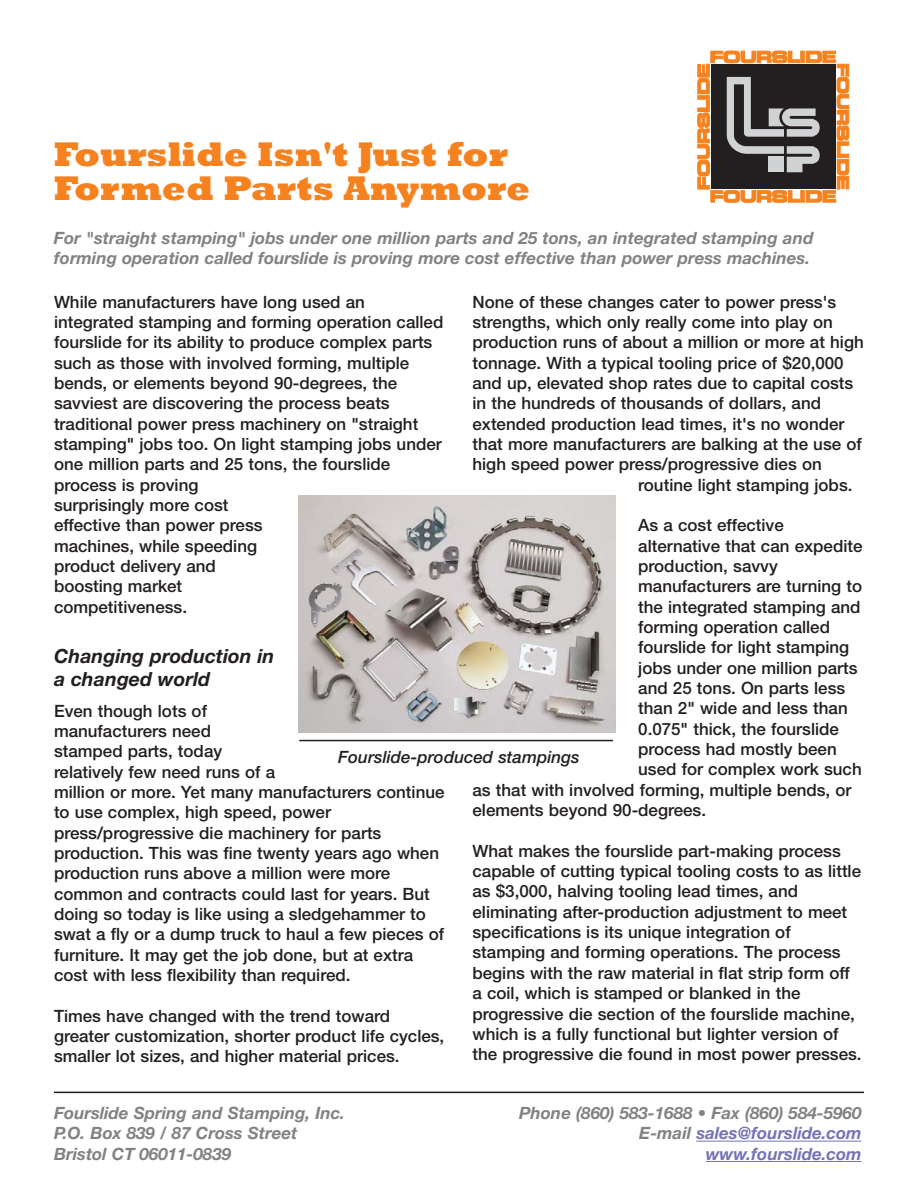
<style>
.page{position:relative;width:918px;height:1188px;background:#fff}
.page>*{position:absolute;margin:0;border:0;box-sizing:border-box;transform-origin:0 0}
.t1{font:800 34.8px/34.8px "Rockwell";color:#f5821f}
.t2{font:italic 700 19.5px/23.4px "Helvetica Neue";color:#231f20}
.t3{font:500 16.95px/20.4px "Helvetica Neue";color:#231f20}
.t4{font:italic 700 16.95px/20.4px "Helvetica Neue";color:#808284}
.t5{font:italic 700 16.95px "Helvetica Neue";color:#7573b6}
.t6{font:italic 500 16.95px "Helvetica Neue";color:#231f20}
.s1{color:#808284}
</style>
<div class="page">
<svg style="left:698px;top:51px;width:151px;height:151px;background:#806753"></svg>
<img style="left:299px;top:496px;width:316px;height:237px">
<hr style="left:299px;top:740px;width:314px;height:1px;background:#231f20">
<hr style="left:54px;top:1092px;width:810px;height:1px;background:#231f20">
<hr style="left:696px;top:1141px;width:165px;height:1px;background:#7573b6">
<hr style="left:706px;top:1161px;width:41px;height:1px;background:#7573b6">
<hr style="left:747px;top:1161px;width:114px;height:1px;background:#7573b6">
<h1 class="t1" style="left:54px;top:140px;width:478px">Fourslide Isn't Just for<br>Formed Parts Anymore</h1>
<p class="t4" style="left:54px;top:229px;width:761px">For "straight stamping" jobs under one million parts and 25 tons, an integrated stamping and forming operation called fourslide is proving more cost effective than power press machines.</p>
<p class="t3" style="left:54px;top:293px;width:391px">While manufacturers have long used an integrated stamping and forming operation called fourslide for its ability to produce complex parts such as those with involved forming, multiple bends, or elements beyond 90-degrees, the savviest are discovering the process beats traditional power press machinery on "straight stamping" jobs too. On light stamping jobs under one million parts and 25 tons, the fourslide process is proving<br>surprisingly more cost<br>effective than power press<br>machines, while speeding<br>product delivery and<br>boosting market<br>competitiveness.</p>
<p class="t2" style="left:54px;top:646px;width:222px">Changing production in a changed world</p>
<p class="t3" style="left:54px;top:702px;width:392px">Even though lots of<br>manufacturers need<br>stamped parts, today<br>relatively few need runs of a<br>million or more. Yet many manufacturers continue to use complex, high speed, power press/progressive die machinery for parts production. This was fine twenty years ago when production runs above a million were more common and contracts could last for years. But doing so today is like using a sledgehammer to swat a fly or a dump truck to haul a few pieces of furniture. It may get the job done, but at extra cost with less flexibility than required.</p>
<p class="t3" style="left:54px;top:1007px;width:392px">Times have changed with the trend toward greater customization, shorter product life cycles, smaller lot sizes, and higher material prices.</p>
<p class="t3" style="left:473px;top:293px;width:365px">None of these changes cater to power press's</p>
<p class="t3" style="left:473px;top:313px;width:362px">strengths, which only really come into play on</p>
<p class="t3" style="left:473px;top:334px;width:393px">production runs of about a million or more at high</p>
<p class="t3" style="left:473px;top:354px;width:373px">tonnage. With a typical tooling price of $20,000</p>
<p class="t3" style="left:473px;top:374px;width:382px">and up, elevated shop rates due to capital costs</p>
<p class="t3" style="left:473px;top:395px;width:350px">in the hundreds of thousands of dollars, and</p>
<p class="t3" style="left:473px;top:415px;width:373px">extended production lead times, it's no wonder</p>
<p class="t3" style="left:473px;top:435px;width:391px">that more manufacturers are balking at the use of</p>
<p class="t3" style="left:473px;top:456px;width:351px">high speed power press/progressive dies on</p>
<p class="t3" style="left:638px;top:476px;width:216px">routine light stamping jobs.</p>
<p class="t3" style="left:638px;top:517px;width:147px">As a cost effective</p>
<p class="t3" style="left:638px;top:537px;width:226px">alternative that can expedite</p>
<p class="t3" style="left:638px;top:557px;width:141px">production, savvy</p>
<p class="t3" style="left:638px;top:578px;width:225px">manufacturers are turning to</p>
<p class="t3" style="left:638px;top:598px;width:224px">the integrated stamping and</p>
<p class="t3" style="left:638px;top:618px;width:193px">forming operation called</p>
<p class="t3" style="left:638px;top:639px;width:213px">fourslide for light stamping</p>
<p class="t3" style="left:638px;top:659px;width:221px">jobs under one million parts</p>
<p class="t3" style="left:638px;top:679px;width:209px">and 25 tons. On parts less</p>
<p class="t3" style="left:638px;top:700px;width:211px">than 2" wide and less than</p>
<p class="t3" style="left:638px;top:720px;width:202px">0.075" thick, the fourslide</p>
<p class="t3" style="left:638px;top:740px;width:200px">process had mostly been</p>
<p class="t3" style="left:638px;top:761px;width:225px">used for complex work such</p>
<p class="t3" style="left:473px;top:781px;width:381px">as that with involved forming, multiple bends, or</p>
<p class="t3" style="left:473px;top:801px;width:235px">elements beyond 90-degrees.</p>
<p class="t3" style="left:473px;top:842px;width:391px">What makes the fourslide part-making process capable of cutting typical tooling costs to as little as $3,000, halving tooling lead times, and eliminating after-production adjustment to meet specifications is its unique integration of stamping and forming operations. The process begins with the raw material in flat strip form off a coil, which is stamped or blanked in the progressive die section of the fourslide machine, which is a fully functional but lighter version of the progressive die found in most power presses.</p>
<p class="t6" style="left:338px;top:751px;width:243px">Fourslide-produced stampings</p>
<p class="t4" style="left:54px;top:1104px;width:292px">Fourslide Spring and Stamping, Inc.</p>
<p class="t4" style="left:519px;top:1104px;width:344px">Phone (860) 583-1688 • Fax (860) 584-5960</p>
<p class="t4" style="left:54px;top:1125px;width:245px">P.O. Box 839 / 87 Cross Street</p>
<p class="t5" style="left:639px;top:1127px;width:224px"><span class="s1">E-mail</span> sales@fourslide.com</p>
<p class="t4" style="left:54px;top:1145px;width:179px">Bristol CT 06011-0839</p>
<p class="t5" style="left:706px;top:1148px;width:157px">www.fourslide.com</p>
</div>
